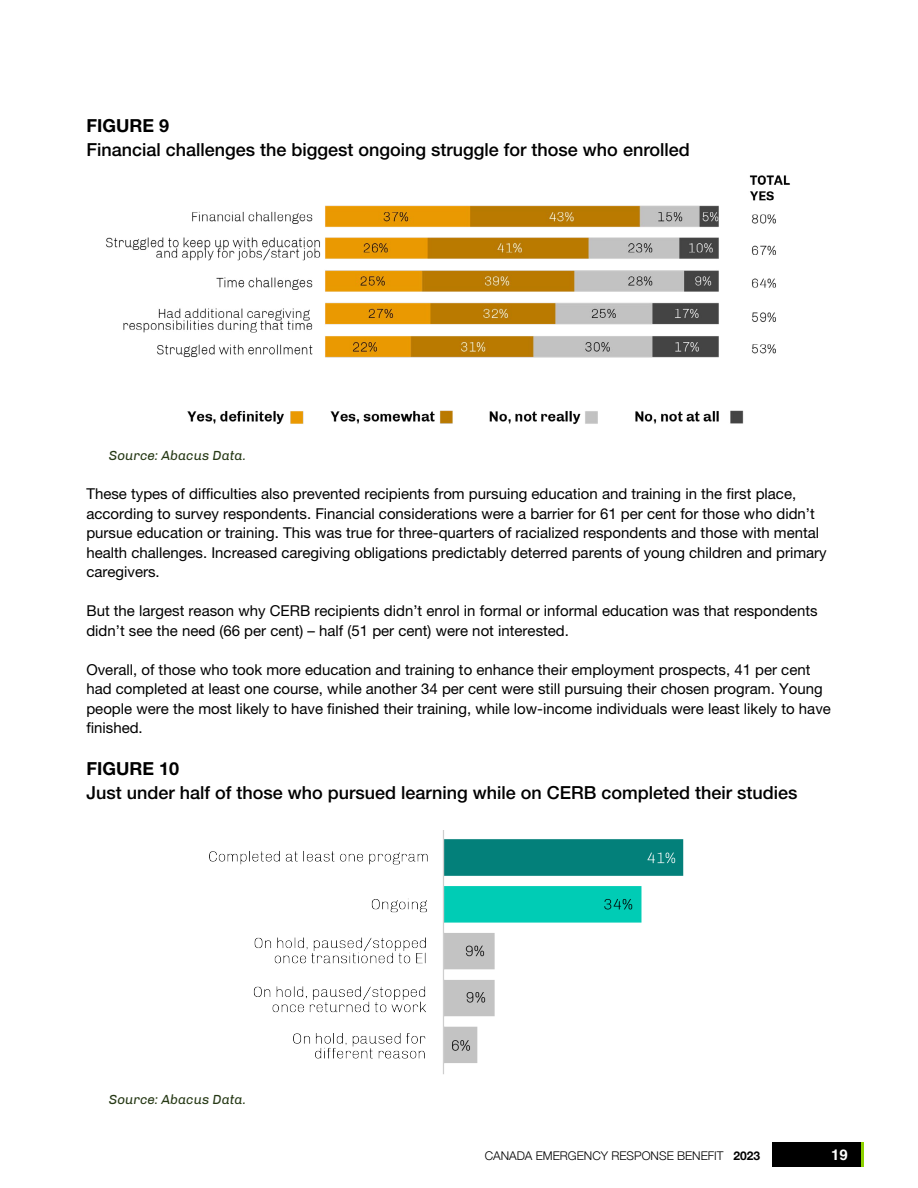
<style>
.page{position:relative;width:918px;height:1188px;background:#fff}
.page>*{position:absolute;margin:0;border:0;box-sizing:border-box;transform-origin:0 0}
.Figure_Name{font:500 18px "Helvetica Neue LT Pro";color:#000}
.Figure_Number{font:700 18px "Helvetica Neue LT Pro";color:#000}
.Basic_Body_Paragraph{font:15px/19.5px "Helvetica Neue LT Pro";color:#000}
.t1{font:700 15px "Helvetica";color:#fff}
.Figure_note_2{font:italic 13.5px "Chivo";color:#253814}
.t2{font:300 12px "Helvetica Neue";color:#000}
.s1{font-weight:700}
</style>
<div class="page">
<div style="left:773px;top:1142px;width:88px;height:24px;background:#000"></div>
<hr style="left:861px;top:1142px;width:3px;height:24px;background:#8dd200">
<img style="left:106px;top:175px;width:684px;height:250px">
<img style="left:209px;top:831px;width:475px;height:244px">
<p class="Figure_Number" style="left:86px;top:114px;width:84px">FIGURE 9</p>
<p class="Figure_Name" style="left:86px;top:139px;width:605px">Financial challenges the biggest ongoing struggle for those who enrolled</p>
<p class="Figure_note_2" style="left:109px;top:448px;width:139px">Source: Abacus Data.</p>
<p class="Basic_Body_Paragraph" style="left:86px;top:484px;width:742px">These types of difficulties also prevented recipients from pursuing education and training in the first place, according to survey respondents. Financial considerations were a barrier for 61 per cent for those who didn’t pursue education or training. This was true for three-quarters of racialized respondents and those with mental health challenges. Increased caregiving obligations predictably deterred parents of young children and primary caregivers.</p>
<p class="Basic_Body_Paragraph" style="left:86px;top:601px;width:733px">But the largest reason why CERB recipients didn’t enrol in formal or informal education was that respondents didn’t see the need (66 per cent) – half (51 per cent) were not interested.</p>
<p class="Basic_Body_Paragraph" style="left:86px;top:659px;width:746px">Overall, of those who took more education and training to enhance their employment prospects, 41 per cent had completed at least one course, while another 34 per cent were still pursuing their chosen program. Young people were the most likely to have finished their training, while low-income individuals were least likely to have finished.</p>
<p class="Figure_Number" style="left:86px;top:758px;width:94px">FIGURE 10</p>
<p class="Figure_Name" style="left:86px;top:782px;width:713px">Just under half of those who pursued learning while on CERB completed their studies</p>
<p class="Figure_note_2" style="left:109px;top:1091px;width:139px">Source: Abacus Data.</p>
<p class="t2" style="left:485px;top:1146px;width:277px">CANADA EMERGENCY RESPONSE BENEFIT <span class="s1">2023</span></p>
<p class="t1" style="left:831px;top:1145px;width:18px">19</p>
</div>
